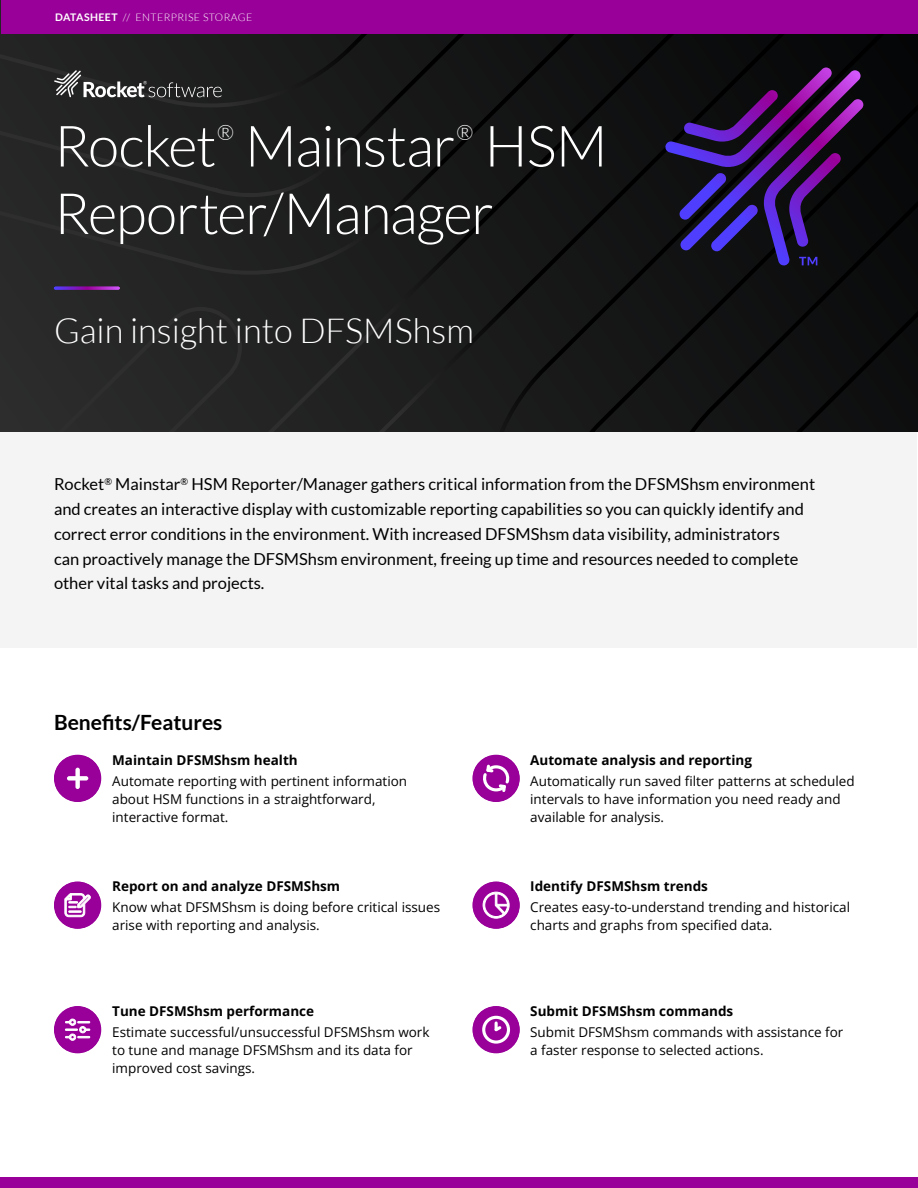
<style>
.page{position:relative;width:918px;height:1188px;background:#fff}
.page>*{position:absolute;margin:0;border:0;box-sizing:border-box;transform-origin:0 0}
.H1-Product_name{font:300 57px/67.5px "Lato";letter-spacing:-.025em;color:#fff}
.t1{font:300 34.5px "Lato";color:#fff}
.H7{font:700 21px "Lato";color:#000}
.H1-Product_name-2{font:300 21px "Lato";color:#fff}
.body_product_intro_s{font:16.5px/24.8px "Lato";color:#000}
.body_copy_text{font:13.5px/18px "Open Sans";color:#000}
.benefits_title_bold{font:700 13.5px "Open Sans";color:#000}
.eyebrow___category{font:300 10.5px "Lato";letter-spacing:.04em;color:#fff}
.s1{font-weight:700}
</style>
<div class="page">
<div style="left:1px;top:430px;width:916px;height:218px;background:#f4f4f5"></div>
<svg style="left:0;top:0;width:918px;height:432px;background:#1a1a1b"></svg>
<svg style="left:665px;top:68px;width:198px;height:198px;background:#2a1345"></svg>
<div style="left:0;top:1177px;width:918px;height:11px;background:#909"></div>
<hr style="left:55px;top:287px;width:63px;height:3px;background:#fff">
<svg style="left:54px;top:70px;width:168px;height:27px;background:#484949"></svg>
<div style="left:1px;top:0;width:917px;height:34px;background:#909"></div>
<div style="left:54px;top:755px;width:47px;height:47px;background:#909;border-radius:50%"></div>
<svg style="left:67px;top:768px;width:21px;height:21px"></svg>
<div style="left:54px;top:882px;width:47px;height:47px;background:#909;border-radius:50%"></div>
<svg style="left:65px;top:893px;width:26px;height:24px"></svg>
<div style="left:54px;top:1006px;width:47px;height:47px;background:#909;border-radius:50%"></div>
<svg style="left:65px;top:1018px;width:26px;height:23px"></svg>
<div style="left:473px;top:755px;width:47px;height:47px;background:#909;border-radius:50%"></div>
<svg style="left:483px;top:764px;width:27px;height:28px"></svg>
<div style="left:473px;top:882px;width:47px;height:47px;background:#909;border-radius:50%"></div>
<svg style="left:482px;top:891px;width:28px;height:28px"></svg>
<div style="left:473px;top:1006px;width:47px;height:47px;background:#909;border-radius:50%"></div>
<div style="left:482px;top:1016px;width:28px;height:28px;border:3px solid #fff;border-radius:50%"></div>
<svg style="left:494px;top:1023px;width:8px;height:9px"></svg>
<p class="eyebrow___category" style="left:55px;top:12px;width:199px"><span class="s1">DATASHEET</span> // ENTERPRISE STORAGE</p>
<p class="H1-Product_name" style="left:54px;top:113px;width:164px">Rocket</p>
<p class="H1-Product_name-2" style="left:217px;top:121px;width:18px">®</p>
<p class="H1-Product_name" style="left:245px;top:113px;width:212px">Mainstar</p>
<p class="H1-Product_name-2" style="left:457px;top:121px;width:18px">®</p>
<p class="H1-Product_name" style="left:54px;top:113px;width:555px;text-indent:431px">HSM<br>Reporter/Manager</p>
<h5 class="t1" style="left:54px;top:312px;width:421px">Gain insight into DFSMShsm</h5>
<p class="body_product_intro_s" style="left:54px;top:472px;width:763px">Rocket<sup>®</sup> Mainstar<sup>®</sup> HSM Reporter/Manager gathers critical information from the DFSMShsm environment and creates an interactive display with customizable reporting capabilities so you can quickly identify and correct error conditions in the environment. With increased DFSMShsm data visibility, administrators<br>can proactively manage the DFSMShsm environment, freeing up time and resources needed to complete other vital tasks and projects.</p>
<p class="H7" style="left:54px;top:710px;width:170px">Benefits/Features</p>
<p class="benefits_title_bold" style="left:112px;top:751px;width:187px">Maintain DFSMShsm health</p>
<p class="body_copy_text" style="left:112px;top:771px;width:296px">Automate reporting with pertinent information about HSM functions in a straightforward, interactive format.</p>
<p class="benefits_title_bold" style="left:112px;top:877px;width:230px">Report on and analyze DFSMShsm</p>
<p class="body_copy_text" style="left:112px;top:898px;width:330px">Know what DFSMShsm is doing before critical issues arise with reporting and analysis.</p>
<p class="benefits_title_bold" style="left:112px;top:1002px;width:203px">Tune DFSMShsm performance</p>
<p class="body_copy_text" style="left:112px;top:1023px;width:319px">Estimate successful/unsuccessful DFSMShsm work to tune and manage DFSMShsm and its data for improved cost savings.</p>
<p class="benefits_title_bold" style="left:530px;top:751px;width:223px">Automate analysis and reporting</p>
<p class="body_copy_text" style="left:530px;top:771px;width:326px">Automatically run saved filter patterns at scheduled intervals to have information you need ready and available for analysis.</p>
<p class="benefits_title_bold" style="left:530px;top:877px;width:179px">Identify DFSMShsm trends</p>
<p class="body_copy_text" style="left:530px;top:898px;width:321px">Creates easy-to-understand trending and historical charts and graphs from specified data.</p>
<p class="benefits_title_bold" style="left:530px;top:1002px;width:205px">Submit DFSMShsm commands</p>
<p class="body_copy_text" style="left:530px;top:1023px;width:315px">Submit DFSMShsm commands with assistance for a faster response to selected actions.</p>
</div>
